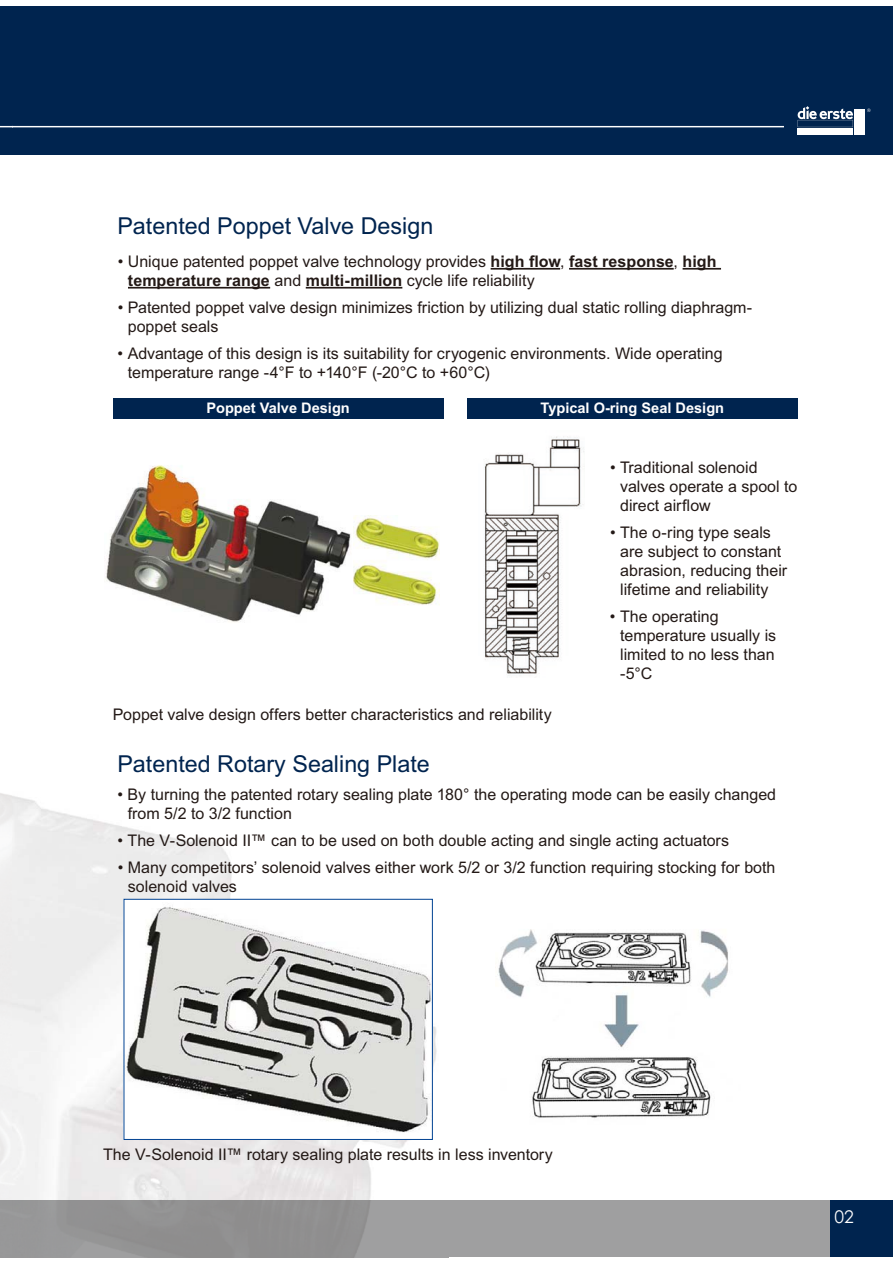
<style>
.page{position:relative;width:893px;height:1263px;background:#fff}
.page>*{position:absolute;margin:0;border:0;box-sizing:border-box;transform-origin:0 0}
.t1{font:23.25px "Arial";color:#00244f}
.t2{font:17.55px "Century Gothic";color:#fff}
.t3{font:16.05px/18.9px "Arial";color:#231916}
.t4{font:700 14.55px "Arial";color:#fff}
.s1{font-weight:700}
</style>
<div class="page">
<div style="left:0;top:6px;width:12px;height:148px;background:#00244f"></div>
<div style="left:12px;top:1201px;width:881px;height:56px;background:linear-gradient(to right,#919091,#a4a4a5)"></div>
<div style="left:12px;top:6px;width:881px;height:148px;background:#00244f"></div>
<div style="left:830px;top:1201px;width:63px;height:56px;background:#00244f"></div>
<img style="left:12px;top:796px;width:437px;height:405px">
<img style="left:106px;top:465px;width:245px;height:157px">
<img style="left:126px;top:901px;width:304px;height:237px">
<div style="left:124px;top:899px;width:308px;height:241px;border:1px solid #004292"></div>
<img style="left:484px;top:436px;width:100px;height:240px">
<img style="left:498px;top:929px;width:230px;height:189px">
<img style="left:353px;top:516px;width:86px;height:89px">
<svg style="left:0;top:126px;width:12px;height:1px"></svg>
<hr style="left:12px;top:126px;width:772px;height:1px;background:#fff">
<div style="left:113px;top:398px;width:330px;height:21px;background:#00244f"></div>
<div style="left:467px;top:398px;width:330px;height:21px;background:#00244f"></div>
<hr style="left:491px;top:268px;width:69px;height:2px;background:#231916">
<hr style="left:569px;top:268px;width:105px;height:2px;background:#231916">
<hr style="left:682px;top:268px;width:39px;height:2px;background:#231916">
<hr style="left:128px;top:287px;width:142px;height:2px;background:#231916">
<hr style="left:306px;top:287px;width:96px;height:2px;background:#231916">
<div style="left:798px;top:128px;width:55px;height:7px;background:#fff"></div>
<div style="left:854px;top:110px;width:11px;height:25px;background:#fff"></div>
<svg style="left:798px;top:106px;width:55px;height:21px"></svg>
<h1 class="t1" style="left:117px;top:217px;width:317px">Patented Poppet Valve Design</h1>
<p class="t3" style="left:128px;top:254px;width:590px;text-indent:-10px">• Unique patented poppet valve technology provides <span class="s1">high flow</span>, <span class="s1">fast response</span>, <span class="s1">high temperature range</span> and <span class="s1">multi-million</span> cycle life reliability</p>
<p class="t3" style="left:128px;top:300px;width:626px;text-indent:-10px">• Patented poppet valve design minimizes friction by utilizing dual static rolling diaphragm&shy;poppet seals</p>
<p class="t3" style="left:128px;top:346px;width:596px;text-indent:-10px">• Advantage of this design is its suitability for cryogenic environments. Wide operating temperature range -4°F to +140°F (-20°C to +60°C)</p>
<p class="t4" style="left:206px;top:403px;width:145px">Poppet Valve Design</p>
<p class="t4" style="left:540px;top:403px;width:185px">Typical O-ring Seal Design</p>
<p class="t3" style="left:113px;top:707px;width:440px">Poppet valve design offers better characteristics and reliability</p>
<h1 class="t1" style="left:117px;top:755px;width:314px">Patented Rotary Sealing Plate</h1>
<p class="t3" style="left:620px;top:459px;width:179px;text-indent:-10px">• Traditional solenoid valves operate a spool to direct airflow</p>
<p class="t3" style="left:620px;top:524px;width:169px;text-indent:-10px">• The o-ring type seals are subject to constant abrasion, reducing their lifetime and reliability</p>
<p class="t3" style="left:620px;top:608px;width:158px;text-indent:-10px">• The operating temperature usually is limited to no less than -5°C</p>
<p class="t3" style="left:128px;top:786px;width:650px;text-indent:-10px">• By turning the patented rotary sealing plate 180° the operating mode can be easily changed from 5/2 to 3/2 function</p>
<p class="t3" style="left:117px;top:833px;width:613px">• The V-Solenoid II™ can to be used on both double acting and single acting actuators</p>
<p class="t3" style="left:128px;top:860px;width:649px;text-indent:-10px">• Many competitors’ solenoid valves either work 5/2 or 3/2 function requiring stocking for both solenoid valves</p>
<p class="t3" style="left:103px;top:1147px;width:451px">The V-Solenoid II™ rotary sealing plate results in less inventory</p>
<p class="t2" style="left:834px;top:1210px;width:21px">02</p>
</div>
